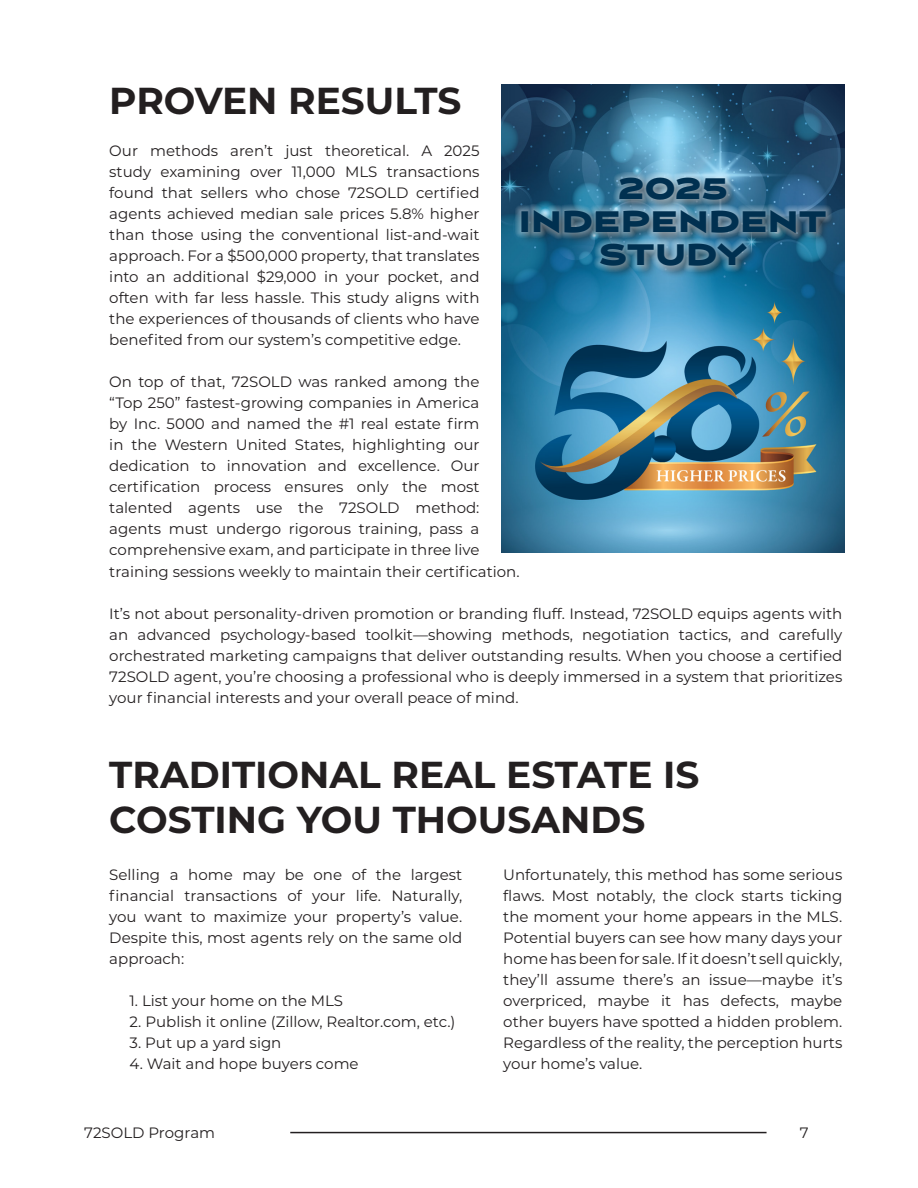
<style>
.page{position:relative;width:918px;height:1188px;background:#fff}
.page>*{position:absolute;margin:0;border:0;box-sizing:border-box;transform-origin:0 0}
.Paragraph_Style_8{font:700 37.5px/45px "Montserrat";color:#231f20}
.Paragraph_Style_8-2{font:27.6px "Vortice Concept";color:#003050}
.Paragraph_Style_10{font:15px/21px "Montserrat";color:#231f20;text-align:justify}
</style>
<div class="page">
<hr style="left:290px;top:1132px;width:477px;height:1px;background:#231f20">
<img style="left:501px;top:84px;width:343px;height:468px">
<div style="left:519px;top:175px;width:319px;height:104px;background:#231f20;opacity:.75"></div>
<div style="left:515px;top:172px;width:318px;height:101px;background:#fff;opacity:.75"></div>
<p class="Paragraph_Style_8" style="left:109px;top:76px;width:354px">PROVEN RESULTS</p>
<p class="Paragraph_Style_10" style="left:109px;top:140px;width:372px">Our methods aren’t just theoretical. A 2025 study examining over 11,000 MLS transactions found that sellers who chose 72SOLD certified agents achieved median sale prices 5.8% higher than those using the conventional list-and-wait approach. For a $500,000 property, that translates into an additional $29,000 in your pocket, and often with far less hassle. This study aligns with the experiences of thousands of clients who have benefited from our system’s competitive edge.</p>
<p class="Paragraph_Style_10" style="left:109px;top:371px;width:372px">On top of that, 72SOLD was ranked among the “Top 250” fastest-growing companies in America by Inc. 5000 and named the #1 real estate firm in the Western United States, highlighting our dedication to innovation and excellence. Our certification process ensures only the most talented agents use the 72SOLD method: agents must undergo rigorous training, pass a comprehensive exam, and participate in three live</p>
<p class="Paragraph_Style_8-2" style="left:618px;top:175px;width:111px">2025</p>
<p class="Paragraph_Style_8-2" style="left:519px;top:208px;width:310px">INDEPENDENT</p>
<p class="Paragraph_Style_8-2" style="left:599px;top:242px;width:150px">STUDY</p>
<p class="Paragraph_Style_10" style="left:109px;top:561px;width:412px">training sessions weekly to maintain their certification.</p>
<p class="Paragraph_Style_10" style="left:109px;top:603px;width:735px">It’s not about personality-driven promotion or branding fluff. Instead, 72SOLD equips agents with an advanced psychology-based toolkit—showing methods, negotiation tactics, and carefully orchestrated marketing campaigns that deliver outstanding results. When you choose a certified 72SOLD agent, you’re choosing a professional who is deeply immersed in a system that prioritizes your financial interests and your overall peace of mind.</p>
<p class="Paragraph_Style_8" style="left:109px;top:750px;width:592px">TRADITIONAL REAL ESTATE IS<br>COSTING YOU THOUSANDS</p>
<p class="Paragraph_Style_10" style="left:109px;top:863px;width:354px">Selling a home may be one of the largest financial transactions of your life. Naturally, you want to maximize your property’s value.<br>Despite this, most agents rely on the same old approach:</p>
<p class="Paragraph_Style_10" style="left:130px;top:989px;width:215px">1. List your home on the MLS</p>
<p class="Paragraph_Style_10" style="left:130px;top:1010px;width:328px">2. Publish it online (Zillow, Realtor.com, etc.)</p>
<p class="Paragraph_Style_10" style="left:130px;top:1031px;width:153px">3. Put up a yard sign</p>
<p class="Paragraph_Style_10" style="left:130px;top:1052px;width:231px">4. Wait and hope buyers come</p>
<p class="Paragraph_Style_10" style="left:503px;top:863px;width:341px">Unfortunately, this method has some serious flaws. Most notably, the clock starts ticking the moment your home appears in the MLS.<br>Potential buyers can see how many days your home has been for sale. If it doesn’t sell quickly, they’ll assume there’s an issue—maybe it’s overpriced, maybe it has defects, maybe other buyers have spotted a hidden problem.<br>Regardless of the reality, the perception hurts your home’s value.</p>
<p class="Paragraph_Style_10" style="left:84px;top:1122px;width:132px">72SOLD Program</p>
<p class="Paragraph_Style_10" style="left:800px;top:1122px;width:10px">7</p>
</div>
